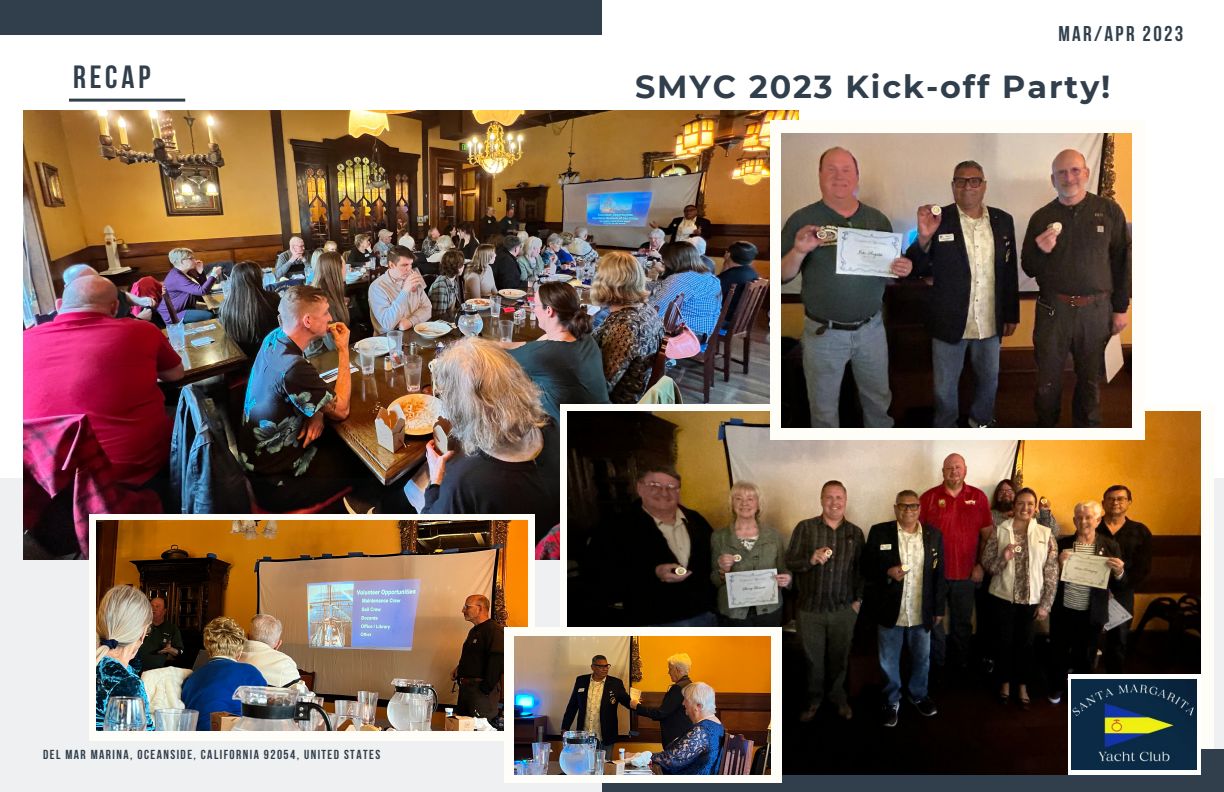
<style>
.page{position:relative;width:1224px;height:792px;background:#fff}
.page>*{position:absolute;margin:0;border:0;box-sizing:border-box;transform-origin:0 0}
.t1{font:700 32px "Bebas Neue";letter-spacing:.12em;color:#313f4c}
.t2{font:700 31.8px "Montserrat";letter-spacing:.06em;color:#313f4c}
.t3{font:700 21.3px "Bebas Neue";letter-spacing:.11em;color:#313f4c}
.t4{font:700 13px "Bebas Neue";letter-spacing:.11em;color:#313f4c}
</style>
<div class="page">
<img style="left:24px;top:111px;width:775px;height:367px">
<svg style="left:0;top:478px;width:1224px;height:314px;fill:#eff0f1"></svg>
<div style="left:0;top:0;width:602px;height:35px;background:#313f4c"></div>
<div style="left:561px;top:404px;width:653px;height:378px;background:#fffdf7"></div>
<div style="left:602px;top:749px;width:622px;height:43px;background:#313f4c"></div>
<img style="left:567px;top:412px;width:633px;height:363px">
<div style="left:770px;top:120px;width:375px;height:319px;background:#fffdf7"></div>
<img style="left:782px;top:133px;width:349px;height:294px">
<div style="left:89px;top:514px;width:445px;height:226px;background:#fffdf7"></div>
<svg style="left:1068px;top:674px;width:132px;height:101px;background:#415863"></svg>
<hr style="left:69px;top:99px;width:116px;height:3px;background:#313f4c">
<img style="left:97px;top:521px;width:431px;height:210px">
<div style="left:504px;top:627px;width:278px;height:155px;background:#fffdf7"></div>
<img style="left:515px;top:636px;width:255px;height:138px">
<h3 class="t3" style="left:1058px;top:25px;width:127px">MAR/APR 2023</h3>
<h1 class="t1" style="left:73px;top:64px;width:79px">RECAP</h1>
<h2 class="t2" style="left:635px;top:67px;width:477px">SMYC 2023 Kick-off Party!</h2>
<p class="t4" style="left:43px;top:749px;width:338px">DEL MAR MARINA, OCEANSIDE, CALIFORNIA 92054, UNITED STATES</p>
</div>
